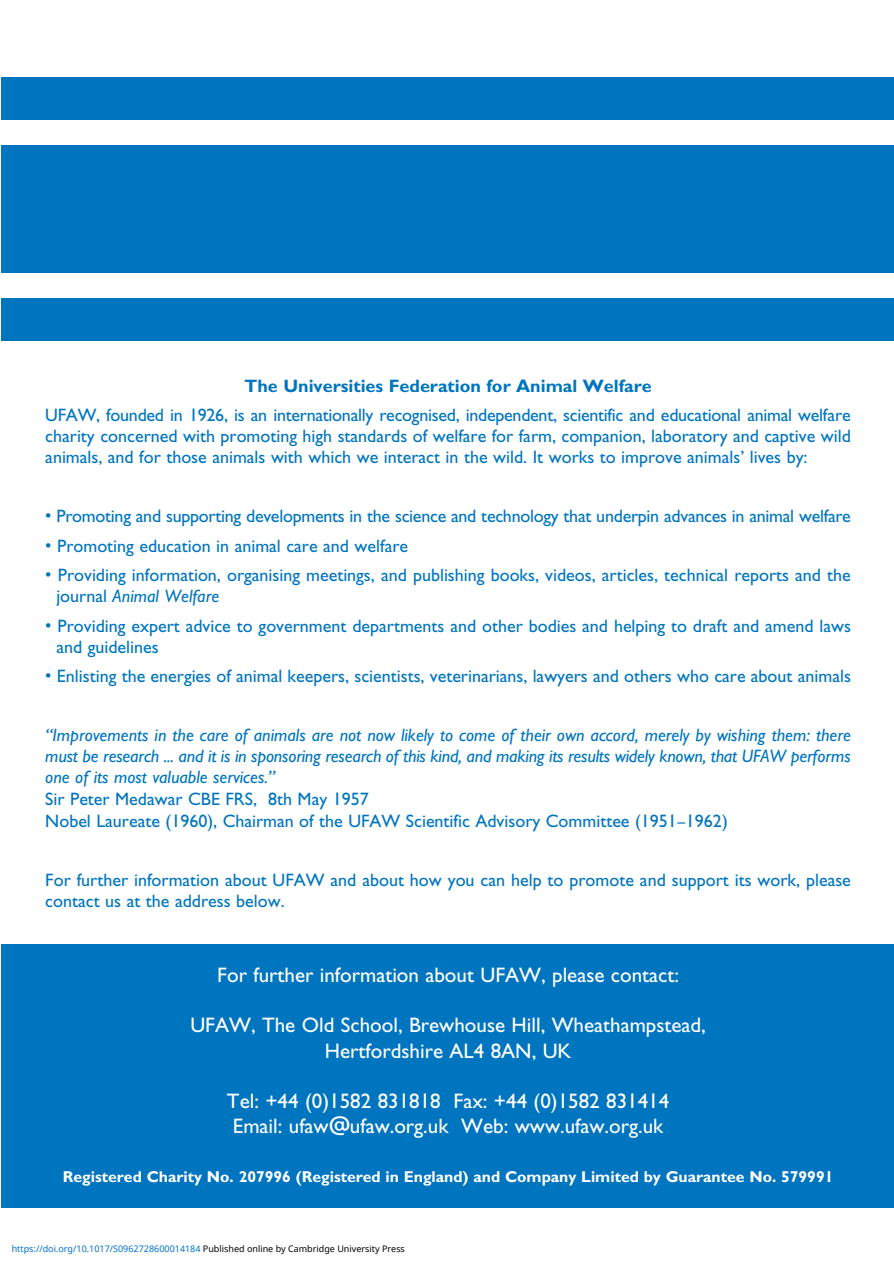
<style>
.page{position:relative;width:894px;height:1263px;background:#fff}
.page>*{position:absolute;margin:0;border:0;box-sizing:border-box;transform-origin:0 0}
.t1{font:21px/25.2px "Gill Sans";color:#fff;text-align:center}
.t2{font:18px/21px "Gill Sans";color:#0075bf}
.t3{font:italic 18px/21px "Gill Sans";color:#0075bf;text-align:justify}
.t4{font:700 18px "Gill Sans";color:#0075bf}
.t5{font:700 15.75px "Gill Sans";color:#fff}
.t6{font:9px "Noto Sans";color:#0172cf}
.s1{font-style:italic}
.s2{color:#000}
</style>
<div class="page">
<div style="left:1px;top:77px;width:892px;height:42px;background:#0075bf"></div>
<div style="left:1px;top:145px;width:892px;height:127px;background:#0075bf"></div>
<div style="left:1px;top:298px;width:892px;height:42px;background:#0075bf"></div>
<div style="left:1px;top:944px;width:892px;height:264px;background:#0075bf"></div>
<p class="t4" style="left:244px;top:375px;width:408px">The Universities Federation for Animal Welfare</p>
<p class="t2" style="left:45px;top:404px;width:806px;text-align:justify">UFAW, founded in 1926, is an internationally recognised, independent, scientific and educational animal welfare charity concerned with promoting high standards of welfare for farm, companion, laboratory and captive wild animals, and for those animals with which we interact in the wild. It works to improve animals’ lives by:</p>
<p class="t2" style="left:45px;top:505px;width:806px">• Promoting and supporting developments in the science and technology that underpin advances in animal welfare</p>
<p class="t2" style="left:45px;top:535px;width:364px">• Promoting education in animal care and welfare</p>
<p class="t2" style="left:56px;top:564px;width:795px;text-indent:-11px">• Providing information, organising meetings, and publishing books, videos, articles, technical reports and the journal <span class="s1">Animal Welfare</span></p>
<p class="t2" style="left:56px;top:615px;width:795px;text-indent:-11px">• Providing expert advice to government departments and other bodies and helping to draft and amend laws and guidelines</p>
<p class="t2" style="left:45px;top:665px;width:806px">• Enlisting the energies of animal keepers, scientists, veterinarians, lawyers and others who care about animals</p>
<p class="t3" style="left:45px;top:724px;width:806px">“Improvements in the care of animals are not now likely to come of their own accord, merely by wishing them: there must be research ... and it is in sponsoring research of this kind, and making its results widely known, that UFAW performs one of its most valuable services.”</p>
<p class="t2" style="left:45px;top:788px;width:683px;line-height:22px">Sir Peter Medawar CBE FRS, 8th May 1957<br>Nobel Laureate (1960), Chairman of the UFAW Scientific Advisory Committee (1951–1962)</p>
<p class="t2" style="left:45px;top:869px;width:806px">For further information about UFAW and about how you can help to promote and support its work, please contact us at the address below.</p>
<p class="t1" style="left:217px;top:962px;width:463px">For further information about UFAW, please contact:</p>
<p class="t1" style="left:190px;top:1012px;width:516px">UFAW, The Old School, Brewhouse Hill, Wheathampstead,<br>Hertfordshire AL4 8AN, UK</p>
<p class="t1" style="left:227px;top:1088px;width:443px;text-align:left">Tel: +44 (0)1582 831818 Fax: +44 (0)1582 831414<br>Email: ufaw@ufaw.org.uk Web: www.ufaw.org.uk</p>
<p class="t5" style="left:63px;top:1167px;width:771px">Registered Charity No. 207996 (Registered in England) and Company Limited by Guarantee No. 579991</p>
<p class="t6" style="left:12px;top:1242px;width:394px">https://doi.org/10.1017/S0962728600014184 <span class="s2">Published online by Cambridge University Press</span></p>
</div>
